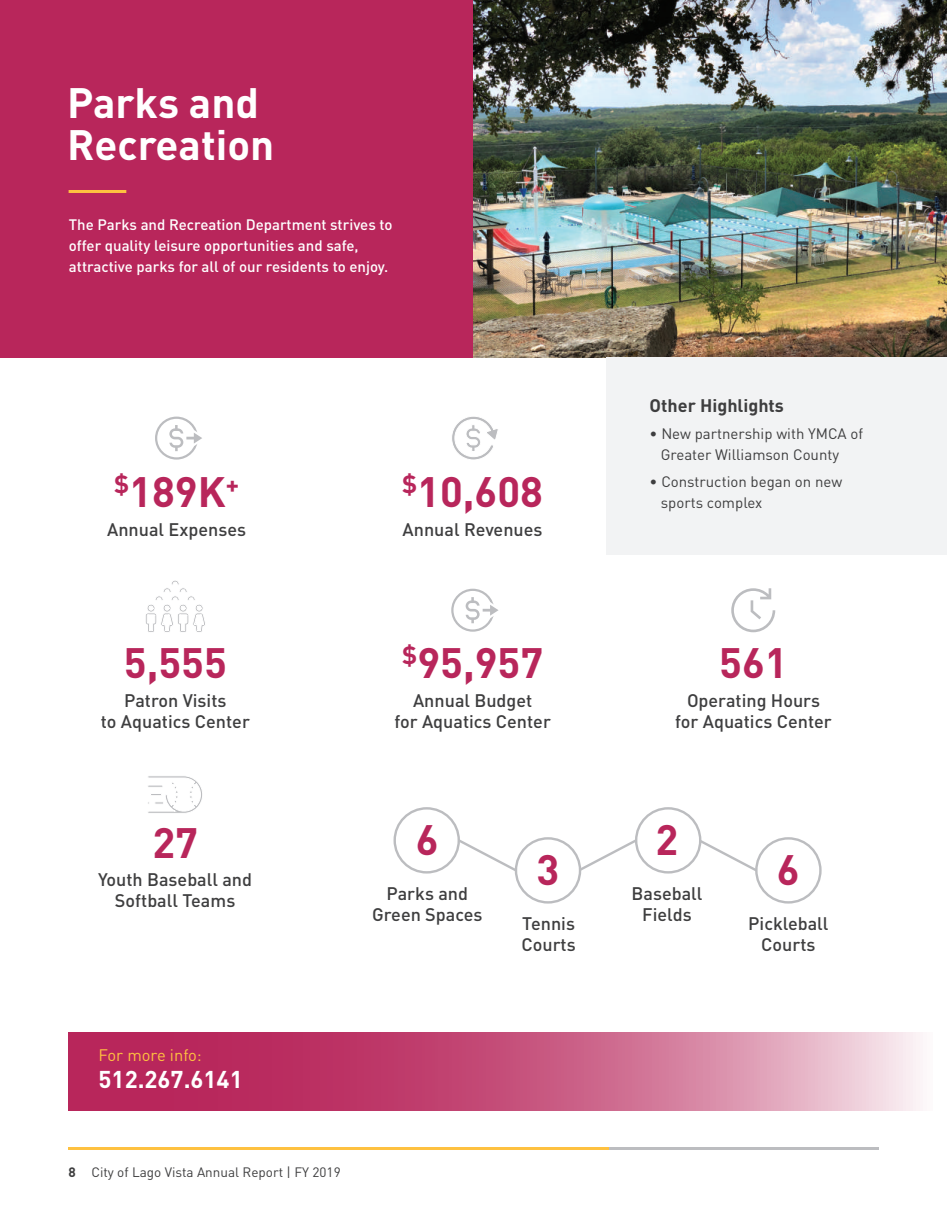
<style>
.page{position:relative;width:947px;height:1215px;background:#fff}
.page>*{position:absolute;margin:0;border:0;box-sizing:border-box;transform-origin:0 0}
.t1{font:700 42px "DIN";color:#b8265b}
.t2{font:700 42px/42px "DIN";color:#fff}
.t3{font:700 24px "DIN";color:#fff}
.t4{font:500 18px/21px "DIN";color:#3e3e3f;text-align:center}
.t5{font:700 18px "DIN";color:#3e3e3f}
.t6{font:16.5px "DIN";color:#fec140}
.t7{font:500 15px/21px "DIN";color:#fff}
.t8{font:15px/21px "DIN";color:#3e3e3f}
.t9{font:13.5px "DIN";color:#3e3e3f}
.s1{font-weight:700}
</style>
<div class="page">
<div style="left:0;top:0;width:473px;height:358px;background:#b8265b"></div>
<img style="left:473px;top:0;width:473px;height:358px">
<svg style="left:69px;top:1032px;width:854px;height:78px;background:#cb6288"></svg>
<hr style="left:69px;top:190px;width:57px;height:3px;background:#fec140">
<hr style="left:68px;top:1147px;width:810px;height:2px;background:#bcbdc0">
<hr style="left:68px;top:1147px;width:540px;height:2px;background:#fec140">
<div style="left:606px;top:357px;width:340px;height:198px;background:#f2f3f4"></div>
<div style="left:514px;top:837px;width:67px;height:66px;border:2px solid #bcbdc0;border-radius:50%"></div>
<div style="left:634px;top:807px;width:67px;height:66px;border:2px solid #bcbdc0;border-radius:50%"></div>
<div style="left:755px;top:837px;width:66px;height:66px;border:2px solid #bcbdc0;border-radius:50%"></div>
<div style="left:393px;top:807px;width:67px;height:66px;border:2px solid #bcbdc0;border-radius:50%"></div>
<svg style="left:455px;top:837px;width:64px;height:36px"></svg>
<svg style="left:576px;top:837px;width:63px;height:36px"></svg>
<svg style="left:696px;top:838px;width:63px;height:35px"></svg>
<svg style="left:731px;top:588px;width:44px;height:44px"></svg>
<svg style="left:148px;top:776px;width:54px;height:37px"></svg>
<svg style="left:452px;top:416px;width:46px;height:44px"></svg>
<svg style="left:145px;top:580px;width:60px;height:52px"></svg>
<svg style="left:155px;top:417px;width:47px;height:43px"></svg>
<svg style="left:451px;top:589px;width:48px;height:43px"></svg>
<h1 class="t2" style="left:67px;top:80px;width:209px">Parks and<br>Recreation</h1>
<p class="t7" style="left:69px;top:213px;width:325px">The Parks and Recreation Department strives to offer quality leisure opportunities and safe, attractive parks for all of our residents to enjoy.</p>
<h1 class="t1" style="left:114px;top:465px;width:126px"><sup>$</sup>189K<sup>+</sup></h1>
<p class="t4" style="left:107px;top:518px;width:140px">Annual Expenses</p>
<h1 class="t1" style="left:402px;top:465px;width:142px"><sup>$</sup>10,608</h1>
<p class="t4" style="left:402px;top:518px;width:141px">Annual Revenues</p>
<h1 class="t1" style="left:124px;top:635px;width:104px">5,555</h1>
<p class="t4" style="left:101px;top:689px;width:150px">Patron Visits<br>to Aquatics Center</p>
<h1 class="t1" style="left:152px;top:815px;width:47px">27</h1>
<p class="t4" style="left:98px;top:869px;width:155px">Youth Baseball and<br>Softball Teams</p>
<h1 class="t1" style="left:402px;top:635px;width:142px"><sup>$</sup>95,957</h1>
<p class="t4" style="left:394px;top:689px;width:158px">Annual Budget<br>for Aquatics Center</p>
<h1 class="t1" style="left:416px;top:812px;width:24px">6</h1>
<p class="t4" style="left:372px;top:882px;width:112px">Parks and<br>Green Spaces</p>
<h1 class="t1" style="left:536px;top:842px;width:24px">3</h1>
<p class="t4" style="left:521px;top:912px;width:56px;text-align:left">Tennis<br>Courts</p>
<p class="t6" style="left:99px;top:1045px;width:105px">For more info:</p>
<h2 class="t3" style="left:99px;top:1064px;width:146px">512.267.6141</h2>
<p class="t9" style="left:68px;top:1164px;width:274px"><span class="s1">8</span> City of Lago Vista Annual Report | FY 2019</p>
<p class="t5" style="left:649px;top:394px;width:136px">Other Highlights</p>
<p class="t8" style="left:660px;top:423px;width:204px;text-indent:-11px">• New partnership with YMCA of<br>Greater Williamson County</p>
<p class="t8" style="left:660px;top:471px;width:183px;text-indent:-11px">• Construction began on new sports complex</p>
<h1 class="t1" style="left:719px;top:635px;width:70px">561</h1>
<p class="t4" style="left:675px;top:689px;width:158px">Operating Hours for Aquatics Center</p>
<h1 class="t1" style="left:655px;top:812px;width:24px">2</h1>
<p class="t4" style="left:631px;top:882px;width:72px">Baseball<br>Fields</p>
<h1 class="t1" style="left:776px;top:842px;width:24px">6</h1>
<p class="t4" style="left:748px;top:912px;width:82px">Pickleball<br>Courts</p>
</div>
